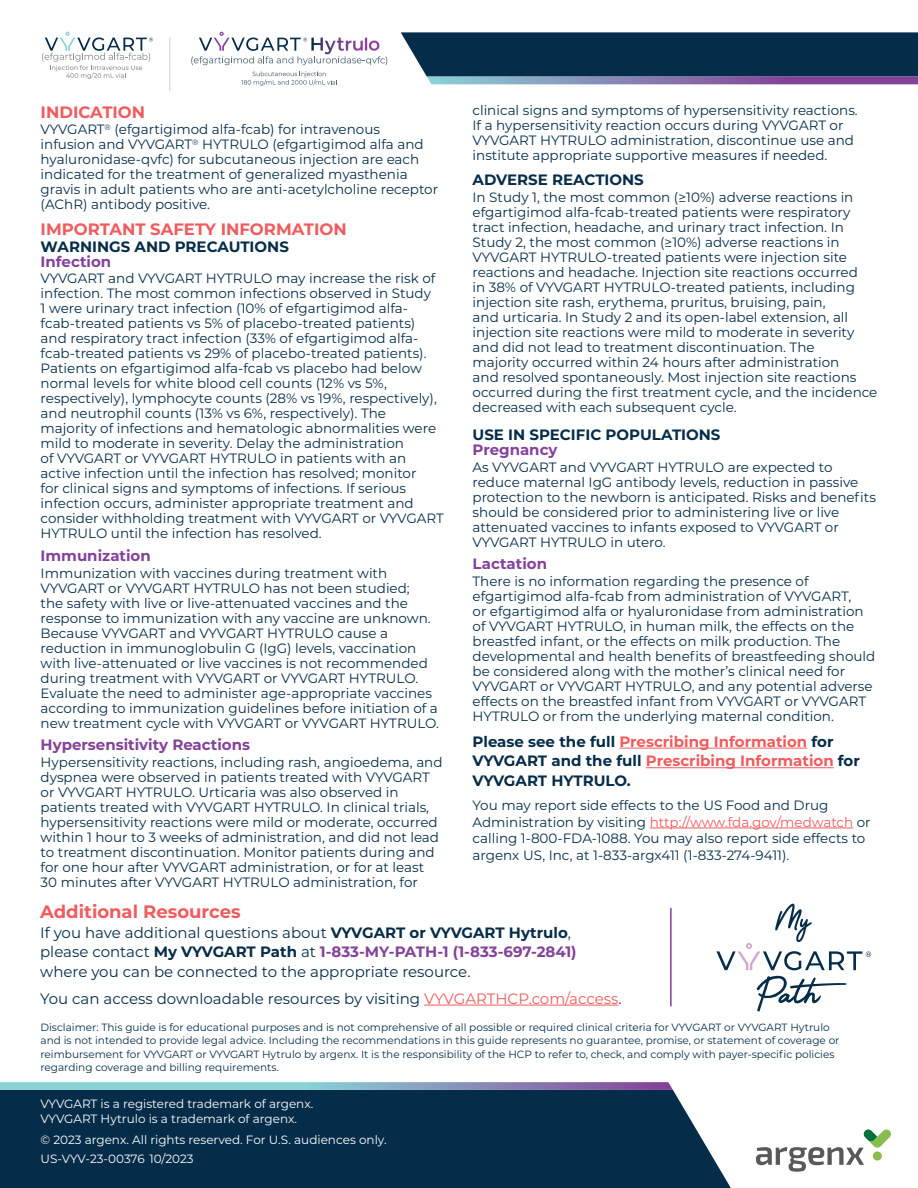
<style>
.page{position:relative;width:918px;height:1188px;background:#fff}
.page>*{position:absolute;margin:0;border:0;box-sizing:border-box;transform-origin:0 0}
.t1{font:700 18px "Montserrat";color:#f15b5d}
.t2{font:700 16.5px "Montserrat";color:#f15b5d}
.t3{font:15px/19.5px "Montserrat";color:#052c49}
.t4{font:700 15px/19.6px "Montserrat";color:#052c49}
.t5{font:700 15px "Montserrat";color:#844199}
.t6{font:13.5px/15px "Montserrat";color:#052c49}
.t7{font:12px/14.2px "Montserrat";color:#fff}
.t8{font:10.5px/13.5px "Montserrat";color:#052c49}
.s1{color:#f15b5d}
.s2{font-weight:700}
.s3{font-weight:700;color:#844199}
</style>
<div class="page">
<div style="left:0;top:1090px;width:731px;height:98px;background:#052c49"></div>
<svg style="left:0;top:1082px;width:673px;height:8px;background:#8bacc6"></svg>
<hr style="left:424px;top:1005px;width:195px;height:1px;background:#f15b5d">
<hr style="left:619px;top:748px;width:188px;height:1px;background:#f15b5d">
<hr style="left:646px;top:767px;width:188px;height:1px;background:#f15b5d">
<hr style="left:650px;top:828px;width:203px;height:1px;background:#f15b5d">
<svg style="left:756px;top:1130px;width:135px;height:42px"></svg>
<hr style="left:670px;top:908px;width:2px;height:98px;background:#844199">
<svg style="left:757px;top:976px;width:90px;height:35px"></svg>
<svg style="left:716px;top:904px;width:155px;height:66px"></svg>
<svg style="left:191px;top:32px;width:196px;height:33px"></svg>
<svg style="left:241px;top:71px;width:96px;height:15px"></svg>
<svg style="left:42px;top:32px;width:111px;height:47px"></svg>
<hr style="left:169px;top:37px;width:1px;height:54px;background:#d5d7d8">
<svg style="left:401px;top:32px;width:517px;height:52px;background:#203e5e"></svg>
<p class="t2" style="left:41px;top:100px;width:106px">INDICATION</p>
<p class="t6" style="left:41px;top:122px;width:399px">VYVGART<sup>®</sup> (efgartigimod alfa-fcab) for intravenous<br>infusion and VYVGART<sup>®</sup> HYTRULO (efgartigimod alfa and hyaluronidase-qvfc) for subcutaneous injection are each indicated for the treatment of generalized myasthenia gravis in adult patients who are anti-acetylcholine receptor (AChR) antibody positive.</p>
<p class="t2" style="left:41px;top:217px;width:308px">IMPORTANT SAFETY INFORMATION</p>
<p class="t4" style="left:41px;top:236px;width:250px">WARNINGS AND PRECAUTIONS</p>
<p class="t5" style="left:41px;top:251px;width:72px">Infection</p>
<p class="t6" style="left:41px;top:271px;width:405px">VYVGART and VYVGART HYTRULO may increase the risk of infection. The most common infections observed in Study<br>1 were urinary tract infection (10% of efgartigimod alfa&shy;fcab-treated patients vs 5% of placebo-treated patients) and respiratory tract infection (33% of efgartigimod alfa&shy;fcab-treated patients vs 29% of placebo-treated patients).<br>Patients on efgartigimod alfa-fcab vs placebo had below normal levels for white blood cell counts (12% vs 5%, respectively), lymphocyte counts (28% vs 19%, respectively), and neutrophil counts (13% vs 6%, respectively). The majority of infections and hematologic abnormalities were mild to moderate in severity. Delay the administration<br>of VYVGART or VYVGART HYTRULO in patients with an active infection until the infection has resolved; monitor<br>for clinical signs and symptoms of infections. If serious infection occurs, administer appropriate treatment and consider withholding treatment with VYVGART or VYVGART HYTRULO until the infection has resolved.</p>
<p class="t5" style="left:41px;top:545px;width:112px">Immunization</p>
<p class="t6" style="left:41px;top:565px;width:400px">Immunization with vaccines during treatment with VYVGART or VYVGART HYTRULO has not been studied;<br>the safety with live or live-attenuated vaccines and the response to immunization with any vaccine are unknown.<br>Because VYVGART and VYVGART HYTRULO cause a reduction in immunoglobulin G (IgG) levels, vaccination with live-attenuated or live vaccines is not recommended during treatment with VYVGART or VYVGART HYTRULO.<br>Evaluate the need to administer age-appropriate vaccines according to immunization guidelines before initiation of a new treatment cycle with VYVGART or VYVGART HYTRULO.</p>
<p class="t5" style="left:41px;top:734px;width:211px">Hypersensitivity Reactions</p>
<p class="t6" style="left:41px;top:754px;width:403px">Hypersensitivity reactions, including rash, angioedema, and dyspnea were observed in patients treated with VYVGART or VYVGART HYTRULO. Urticaria was also observed in patients treated with VYVGART HYTRULO. In clinical trials, hypersensitivity reactions were mild or moderate, occurred within 1 hour to 3 weeks of administration, and did not lead to treatment discontinuation. Monitor patients during and for one hour after VYVGART administration, or for at least 30 minutes after VYVGART HYTRULO administration, for</p>
<p class="t6" style="left:473px;top:102px;width:387px">clinical signs and symptoms of hypersensitivity reactions.<br>If a hypersensitivity reaction occurs during VYVGART or VYVGART HYTRULO administration, discontinue use and institute appropriate supportive measures if needed.</p>
<p class="t4" style="left:473px;top:170px;width:173px">ADVERSE REACTIONS</p>
<p class="t6" style="left:473px;top:189px;width:406px">In Study 1, the most common (≥10%) adverse reactions in efgartigimod alfa-fcab-treated patients were respiratory tract infection, headache, and urinary tract infection. In Study 2, the most common (≥10%) adverse reactions in VYVGART HYTRULO-treated patients were injection site reactions and headache. Injection site reactions occurred<br>in 38% of VYVGART HYTRULO-treated patients, including injection site rash, erythema, pruritus, bruising, pain,<br>and urticaria. In Study 2 and its open-label extension, all injection site reactions were mild to moderate in severity and did not lead to treatment discontinuation. The<br>majority occurred within 24 hours after administration<br>and resolved spontaneously. Most injection site reactions occurred during the first treatment cycle, and the incidence decreased with each subsequent cycle.</p>
<p class="t4" style="left:473px;top:424px;width:249px">USE IN SPECIFIC POPULATIONS</p>
<p class="t5" style="left:473px;top:439px;width:86px">Pregnancy</p>
<p class="t6" style="left:473px;top:459px;width:405px">As VYVGART and VYVGART HYTRULO are expected to reduce maternal IgG antibody levels, reduction in passive protection to the newborn is anticipated. Risks and benefits should be considered prior to administering live or live attenuated vaccines to infants exposed to VYVGART or VYVGART HYTRULO in utero.</p>
<p class="t5" style="left:473px;top:553px;width:76px">Lactation</p>
<p class="t6" style="left:473px;top:573px;width:404px">There is no information regarding the presence of efgartigimod alfa-fcab from administration of VYVGART,<br>or efgartigimod alfa or hyaluronidase from administration of VYVGART HYTRULO, in human milk, the effects on the breastfed infant, or the effects on milk production. The developmental and health benefits of breastfeeding should be considered along with the mother’s clinical need for VYVGART or VYVGART HYTRULO, and any potential adverse effects on the breastfed infant from VYVGART or VYVGART HYTRULO or from the underlying maternal condition.</p>
<p class="t4" style="left:473px;top:731px;width:389px">Please see the full <span class="s1">Prescribing Information</span> for<br>VYVGART and the full <span class="s1">Prescribing Information</span> for<br>VYVGART HYTRULO.</p>
<p class="t6" style="left:473px;top:797px;width:400px;line-height:16.5px">You may report side effects to the US Food and Drug Administration by visiting <span class="s1">http://www.fda.gov/medwatch</span> or calling 1-800-FDA-1088. You may also report side effects to argenx US, Inc, at 1-833-argx411 (1-833-274-9411).</p>
<h1 class="t1" style="left:40px;top:899px;width:202px">Additional Resources</h1>
<p class="t3" style="left:40px;top:922px;width:538px">If you have additional questions about <span class="s2">VYVGART or VYVGART Hytrulo</span>, please contact <span class="s2">My VYVGART Path</span> at <span class="s3">1-833-MY-PATH-1 (1-833-697-2841) </span>where you can be connected to the appropriate resource.</p>
<p class="t3" style="left:40px;top:988px;width:583px">You can access downloadable resources by visiting <span class="s1">VYVGARTHCP.com/access</span>.</p>
<p class="t8" style="left:40px;top:1020px;width:801px">Disclaimer: This guide is for educational purposes and is not comprehensive of all possible or required clinical criteria for VYVGART or VYVGART Hytrulo and is not intended to provide legal advice. Including the recommendations in this guide represents no guarantee, promise, or statement of coverage or reimbursement for VYVGART or VYVGART Hytrulo by argenx. It is the responsibility of the HCP to refer to, check, and comply with payer-specific policies regarding coverage and billing requirements.</p>
<p class="t7" style="left:40px;top:1097px;width:274px">VYVGART is a registered trademark of argenx.<br>VYVGART Hytrulo is a trademark of argenx.</p>
<p class="t7" style="left:40px;top:1129px;width:348px;line-height:19.5px">© 2023 argenx. All rights reserved. For U.S. audiences only.<br>US-VYV-23-00376 10/2023</p>
</div>
